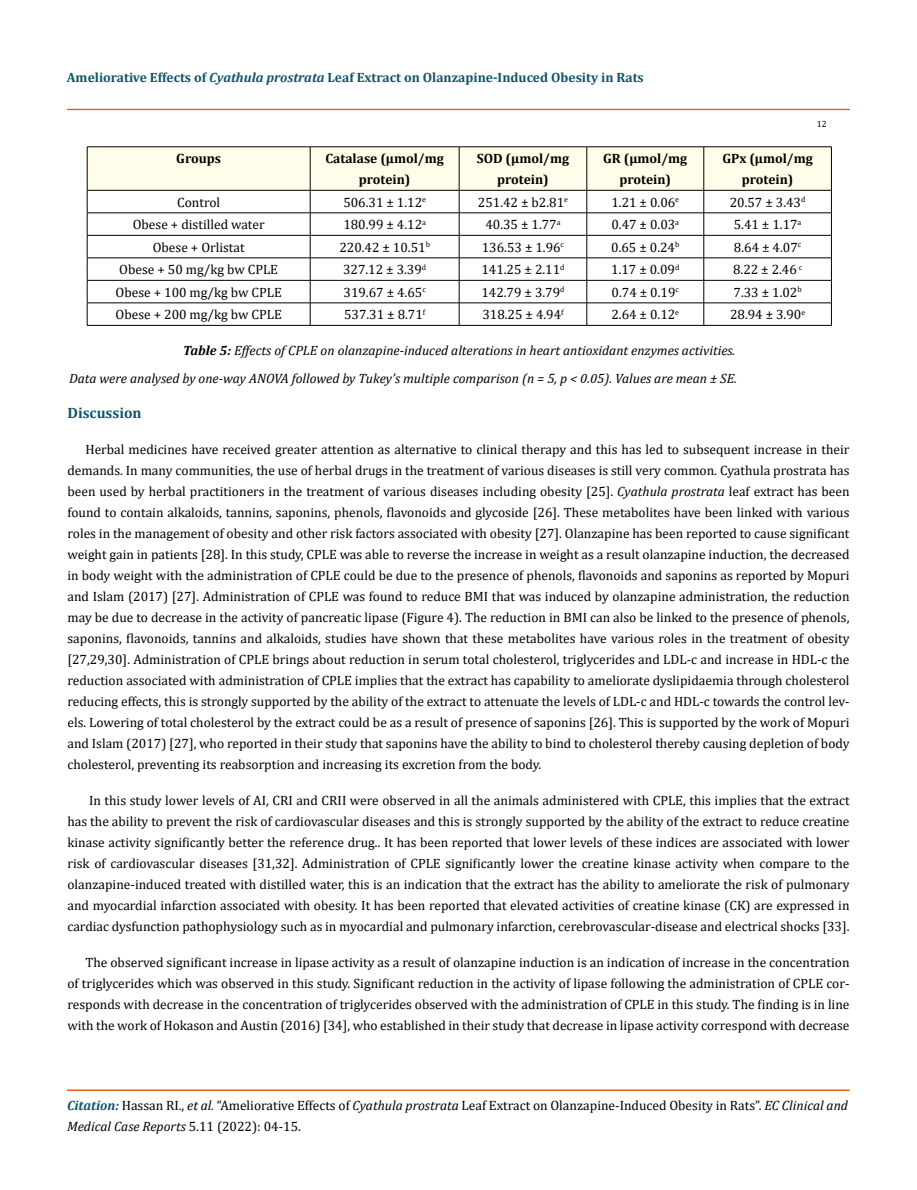
<style>
.page{position:relative;width:917px;height:1190px;background:#fff}
.page>*{position:absolute;margin:0;border:0;box-sizing:border-box;transform-origin:0 0}
.t1{font:700 15px "Cambria";color:#0e546a}
.t2{font:13.5px/21px "Cambria";color:#000;text-align:justify}
.Heading_1{font:italic 13.5px "Cambria";color:#000}
.t3{font:700 13.5px/21px "Cambria";color:#000;text-align:center}
.t4{font:700 13.5px "Cambria";color:#0e546a}
.t5{font:9px "Cambria";color:#000}
.s1{font-style:italic}
.s2{font-weight:700}
.s3{font-weight:700;font-style:italic;color:#0e546a}
</style>
<div class="page">
<div style="left:67px;top:109px;width:782px;height:1px;border:1px solid #e05d1a"></div>
<div style="left:67px;top:1090px;width:782px;height:1px;border:1px solid #e05d1a"></div>
<hr style="left:87px;top:146px;width:223px;height:1px;background:#000">
<hr style="left:310px;top:146px;width:149px;height:1px;background:#000">
<hr style="left:459px;top:146px;width:127px;height:1px;background:#000">
<hr style="left:586px;top:146px;width:117px;height:1px;background:#000">
<hr style="left:703px;top:146px;width:128px;height:1px;background:#000">
<svg style="left:87px;top:147px;width:745px;height:178px"></svg>
<hr style="left:87px;top:325px;width:223px;height:1px;background:#000">
<hr style="left:310px;top:325px;width:149px;height:1px;background:#000">
<hr style="left:459px;top:325px;width:127px;height:1px;background:#000">
<hr style="left:586px;top:325px;width:117px;height:1px;background:#000">
<hr style="left:703px;top:325px;width:128px;height:1px;background:#000">
<p class="t4" style="left:67px;top:68px;width:578px">Ameliorative Effects of <span class="s1">Cyathula prostrata</span> Leaf Extract on Olanzapine-Induced Obesity in Rats</p>
<p class="t5" style="left:816px;top:118px;width:11px">12</p>
<p class="t3" style="left:176px;top:148px;width:46px">Groups</p>
<p class="t3" style="left:325px;top:148px;width:120px">Catalase (µmol/mg protein)</p>
<p class="t3" style="left:477px;top:148px;width:94px">SOD (µmol/mg protein)</p>
<p class="t3" style="left:603px;top:148px;width:86px">GR (µmol/mg protein)</p>
<p class="t3" style="left:722px;top:148px;width:92px">GPx (µmol/mg protein)</p>
<p class="t2" style="left:177px;top:192px;width:45px">Control</p>
<p class="t2" style="left:343px;top:192px;width:84px">506.31 ± 1.12<sup>e</sup></p>
<p class="t2" style="left:478px;top:192px;width:91px">251.42 ± b2.81<sup>e</sup></p>
<p class="t2" style="left:611px;top:192px;width:69px">1.21 ± 0.06<sup>e</sup></p>
<p class="t2" style="left:729px;top:192px;width:77px">20.57 ± 3.43<sup>d</sup></p>
<p class="t2" style="left:133px;top:214px;width:133px">Obese + distilled water</p>
<p class="t2" style="left:343px;top:214px;width:84px">180.99 ± 4.12<sup>a</sup></p>
<p class="t2" style="left:485px;top:214px;width:77px">40.35 ± 1.77<sup>a</sup></p>
<p class="t2" style="left:611px;top:214px;width:69px">0.47 ± 0.03<sup>a</sup></p>
<p class="t2" style="left:733px;top:214px;width:69px">5.41 ± 1.17<sup>a</sup></p>
<p class="t2" style="left:153px;top:237px;width:93px">Obese + Orlistat</p>
<p class="t2" style="left:339px;top:237px;width:92px">220.42 ± 10.51<sup>b</sup></p>
<p class="t2" style="left:482px;top:237px;width:84px">136.53 ± 1.96<sup>c</sup></p>
<p class="t2" style="left:611px;top:237px;width:70px">0.65 ± 0.24<sup>b</sup></p>
<p class="t2" style="left:734px;top:237px;width:69px">8.64 ± 4.07<sup>c</sup></p>
<p class="t2" style="left:119px;top:259px;width:160px">Obese + 50 mg/kg bw CPLE</p>
<p class="t2" style="left:343px;top:259px;width:85px">327.12 ± 3.39<sup>d</sup></p>
<p class="t2" style="left:481px;top:259px;width:85px">141.25 ± 2.11<sup>d</sup></p>
<p class="t2" style="left:611px;top:259px;width:70px">1.17 ± 0.09<sup>d</sup></p>
<p class="t2" style="left:733px;top:259px;width:71px">8.22 ± 2.46 <sup>c</sup></p>
<p class="t2" style="left:116px;top:282px;width:168px">Obese + 100 mg/kg bw CPLE</p>
<p class="t2" style="left:343px;top:282px;width:84px">319.67 ± 4.65<sup>c</sup></p>
<p class="t2" style="left:481px;top:282px;width:85px">142.79 ± 3.79<sup>d</sup></p>
<p class="t2" style="left:611px;top:282px;width:69px">0.74 ± 0.19<sup>c</sup></p>
<p class="t2" style="left:733px;top:282px;width:70px">7.33 ± 1.02<sup>b</sup></p>
<p class="t2" style="left:116px;top:304px;width:168px">Obese + 200 mg/kg bw CPLE</p>
<p class="t2" style="left:344px;top:304px;width:83px">537.31 ± 8.71<sup>f</sup></p>
<p class="t2" style="left:482px;top:304px;width:83px">318.25 ± 4.94<sup>f</sup></p>
<p class="t2" style="left:611px;top:304px;width:69px">2.64 ± 0.12<sup>e</sup></p>
<p class="t2" style="left:730px;top:304px;width:77px">28.94 ± 3.90<sup>e</sup></p>
<p class="Heading_1" style="left:183px;top:341px;width:553px"><span class="s2">Table 5:</span> Effects of CPLE on olanzapine-induced alterations in heart antioxidant enzymes activities.</p>
<p class="Heading_1" style="left:69px;top:368px;width:669px">Data were analysed by one-way ANOVA followed by Tukey’s multiple comparison (n = 5, p &lt; 0.05). Values are mean ± SE.</p>
<p class="t1" style="left:67px;top:402px;width:76px">Discussion</p>
<p class="t2" style="left:67px;top:439px;width:783px;text-indent:18px">Herbal medicines have received greater attention as alternative to clinical therapy and this has led to subsequent increase in their demands. In many communities, the use of herbal drugs in the treatment of various diseases is still very common. Cyathula prostrata has been used by herbal practitioners in the treatment of various diseases including obesity [25]. <span class="s1">Cyathula prostrata</span> leaf extract has been found to contain alkaloids, tannins, saponins, phenols, flavonoids and glycoside [26]. These metabolites have been linked with various roles in the management of obesity and other risk factors associated with obesity [27]. Olanzapine has been reported to cause significant weight gain in patients [28]. In this study, CPLE was able to reverse the increase in weight as a result olanzapine induction, the decreased in body weight with the administration of CPLE could be due to the presence of phenols, flavonoids and saponins as reported by Mopuri and Islam (2017) [27]. Administration of CPLE was found to reduce BMI that was induced by olanzapine administration, the reduction may be due to decrease in the activity of pancreatic lipase (Figure 4). The reduction in BMI can also be linked to the presence of phenols, saponins, flavonoids, tannins and alkaloids, studies have shown that these metabolites have various roles in the treatment of obesity [27,29,30]. Administration of CPLE brings about reduction in serum total cholesterol, triglycerides and LDL-c and increase in HDL-c the reduction associated with administration of CPLE implies that the extract has capability to ameliorate dyslipidaemia through cholesterol reducing effects, this is strongly supported by the ability of the extract to attenuate the levels of LDL-c and HDL-c towards the control lev&shy;els. Lowering of total cholesterol by the extract could be as a result of presence of saponins [26]. This is supported by the work of Mopuri and Islam (2017) [27], who reported in their study that saponins have the ability to bind to cholesterol thereby causing depletion of body cholesterol, preventing its reabsorption and increasing its excretion from the body.</p>
<p class="t2" style="left:67px;top:790px;width:783px;text-indent:22px">In this study lower levels of AI, CRI and CRII were observed in all the animals administered with CPLE, this implies that the extract has the ability to prevent the risk of cardiovascular diseases and this is strongly supported by the ability of the extract to reduce creatine kinase activity significantly better the reference drug.. It has been reported that lower levels of these indices are associated with lower risk of cardiovascular diseases [31,32]. Administration of CPLE significantly lower the creatine kinase activity when compare to the olanzapine-induced treated with distilled water, this is an indication that the extract has the ability to ameliorate the risk of pulmonary and myocardial infarction associated with obesity. It has been reported that elevated activities of creatine kinase (CK) are expressed in cardiac dysfunction pathophysiology such as in myocardial and pulmonary infarction, cerebrovascular-disease and electrical shocks [33].</p>
<p class="t2" style="left:67px;top:952px;width:783px;text-indent:18px">The observed significant increase in lipase activity as a result of olanzapine induction is an indication of increase in the concentration of triglycerides which was observed in this study. Significant reduction in the activity of lipase following the administration of CPLE cor&shy;responds with decrease in the concentration of triglycerides observed with the administration of CPLE in this study. The finding is in line with the work of Hokason and Austin (2016) [34], who established in their study that decrease in lipase activity correspond with decrease</p>
<p class="t2" style="left:67px;top:1095px;width:782px"><span class="s3">Citation:</span> Hassan RI., <span class="s1">et al.</span> “Ameliorative Effects of <span class="s1">Cyathula prostrata</span> Leaf Extract on Olanzapine-Induced Obesity in Rats”. <span class="s1">EC Clinical and<br>Medical Case Reports</span> 5.11 (2022): 04-15.</p>
</div>
